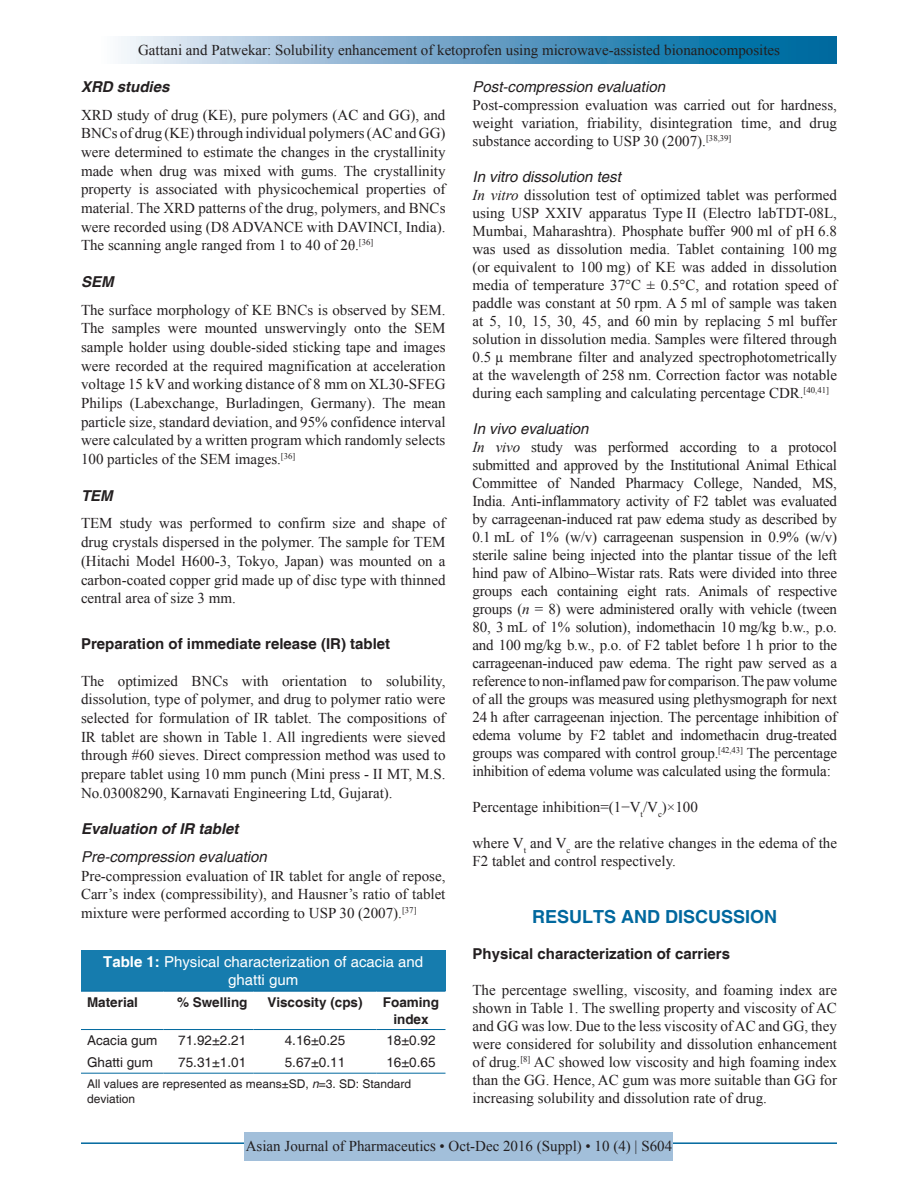
<style>
.page{position:relative;width:918px;height:1188px;background:#fff}
.page>*{position:absolute;margin:0;border:0;box-sizing:border-box;transform-origin:0 0}
.t1{font:700 18px "Helvetica";color:#00689e}
.TX{font:15px/18px "Times New Roman";color:#231f20;text-align:justify}
.t2{font:italic 15px "Helvetica";color:#231f20}
.H2_No_Above_Space{font:700 15px "Helvetica";color:#231f20}
.TT{font:15px/18px "Helvetica";color:#fff;text-align:center}
.t3{font:italic 700 15px "Helvetica";color:#231f20}
.TCH{font:700 13.5px/16.5px "Helvetica";color:#231f20;text-align:center}
.TB{font:13.5px "Helvetica";color:#231f20}
.TBL{font:13.5px "Helvetica";color:#231f20}
.TFN{font:12px/15px "Helvetica";color:#231f20}
.s1{font-weight:700}
.s2{font-style:italic}
</style>
<div class="page">
<div style="left:81px;top:37px;width:756px;height:27px;background:linear-gradient(to right,#fcf4fb,#005d99)"></div>
<hr style="left:81px;top:1142px;width:756px;height:2px;background:#00689e">
<div style="left:245px;top:1132px;width:428px;height:28px;background:#a2bfda"></div>
<div style="left:81px;top:950px;width:365px;height:41px;background:#167cae"></div>
<hr style="left:81px;top:1073px;width:83px;height:1px;background:#00689e">
<hr style="left:171px;top:1073px;width:83px;height:1px;background:#00689e">
<hr style="left:261px;top:1073px;width:108px;height:1px;background:#00689e">
<hr style="left:376px;top:1073px;width:70px;height:1px;background:#00689e">
<hr style="left:81px;top:991px;width:83px;height:1px;background:#00689e">
<hr style="left:171px;top:991px;width:83px;height:1px;background:#00689e">
<hr style="left:261px;top:991px;width:108px;height:1px;background:#00689e">
<hr style="left:376px;top:991px;width:70px;height:1px;background:#00689e">
<hr style="left:81px;top:1029px;width:83px;height:1px;background:#00689e">
<hr style="left:171px;top:1029px;width:83px;height:1px;background:#00689e">
<hr style="left:261px;top:1029px;width:108px;height:1px;background:#00689e">
<hr style="left:376px;top:1029px;width:70px;height:1px;background:#00689e">
<p class="TX" style="left:138px;top:41px;width:643px">Gattani and Patwekar: Solubility enhancement of ketoprofen using microwave-assisted bionanocomposites</p>
<h3 class="t3" style="left:81px;top:77px;width:90px">XRD studies</h3>
<p class="TX" style="left:81px;top:105px;width:366px;line-height:18.8px">XRD study of drug (KE), pure polymers (AC and GG), and BNCs of drug (KE) through individual polymers (AC and GG) were determined to estimate the changes in the crystallinity made when drug was mixed with gums. The crystallinity property is associated with physicochemical properties of material. The XRD patterns of the drug, polymers, and BNCs were recorded using (D8 ADVANCE with DAVINCI, India).<br>The scanning angle ranged from 1 to 40 of 2θ.<sup>[36]</sup></p>
<h3 class="t3" style="left:81px;top:273px;width:34px">SEM</h3>
<p class="TX" style="left:81px;top:300px;width:366px;line-height:18.8px">The surface morphology of KE BNCs is observed by SEM.<br>The samples were mounted unswervingly onto the SEM sample holder using double-sided sticking tape and images were recorded at the required magnification at acceleration voltage 15 kV and working distance of 8 mm on XL30-SFEG Philips (Labexchange, Burladingen, Germany). The mean particle size, standard deviation, and 95% confidence interval were calculated by a written program which randomly selects 100 particles of the SEM images.<sup>[36]</sup></p>
<h3 class="t3" style="left:81px;top:486px;width:33px">TEM</h3>
<p class="TX" style="left:81px;top:514px;width:366px;line-height:18.8px">TEM study was performed to confirm size and shape of drug crystals dispersed in the polymer. The sample for TEM (Hitachi Model H600-3, Tokyo, Japan) was mounted on a carbon-coated copper grid made up of disc type with thinned central area of size 3 mm.</p>
<h2 class="H2_No_Above_Space" style="left:81px;top:634px;width:311px">Preparation of immediate release (IR) tablet</h2>
<p class="TX" style="left:81px;top:671px;width:366px;line-height:18.8px">The optimized BNCs with orientation to solubility, dissolution, type of polymer, and drug to polymer ratio were selected for formulation of IR tablet. The compositions of IR tablet are shown in Table 1. All ingredients were sieved through #60 sieves. Direct compression method was used to prepare tablet using 10 mm punch (Mini press - II MT, M.S.<br>No.03008290, Karnavati Engineering Ltd, Gujarat).</p>
<h3 class="t3" style="left:81px;top:820px;width:159px">Evaluation of IR tablet</h3>
<h4 class="t2" style="left:81px;top:848px;width:187px">Pre-compression evaluation</h4>
<p class="TX" style="left:81px;top:866px;width:366px;line-height:18.8px">Pre-compression evaluation of IR tablet for angle of repose, Carr’s index (compressibility), and Hausner’s ratio of tablet mixture were performed according to USP 30 (2007).<sup>[37]</sup></p>
<p class="TT" style="left:103px;top:953px;width:322px"><span class="s1">Table 1:</span> Physical characterization of acacia and ghatti gum</p>
<p class="TCH" style="left:87px;top:995px;width:53px">Material</p>
<p class="TCH" style="left:177px;top:995px;width:72px">% Swelling</p>
<p class="TCH" style="left:267px;top:995px;width:97px">Viscosity (cps)</p>
<p class="TCH" style="left:383px;top:995px;width:58px">Foaming index</p>
<p class="TB" style="left:87px;top:1033px;width:72px">Acacia gum</p>
<p class="TB" style="left:178px;top:1033px;width:69px">71.92±2.21</p>
<p class="TB" style="left:285px;top:1033px;width:62px">4.16±0.25</p>
<p class="TB" style="left:386px;top:1033px;width:51px">18±0.92</p>
<p class="TBL" style="left:87px;top:1055px;width:68px">Ghatti gum</p>
<p class="TBL" style="left:178px;top:1055px;width:69px">75.31±1.01</p>
<p class="TBL" style="left:285px;top:1055px;width:62px">5.67±0.11</p>
<p class="TBL" style="left:386px;top:1055px;width:51px">16±0.65</p>
<p class="TFN" style="left:87px;top:1077px;width:326px">All values are represented as means±SD, <span class="s2">n</span>=3. SD: Standard deviation</p>
<h4 class="t2" style="left:472px;top:78px;width:194px">Post-compression evaluation</h4>
<p class="TX" style="left:472px;top:95px;width:366px">Post-compression evaluation was carried out for hardness, weight variation, friability, disintegration time, and drug substance according to USP 30 (2007).<sup>[38,39]</sup></p>
<h4 class="t2" style="left:472px;top:168px;width:150px">In vitro dissolution test</h4>
<p class="TX" style="left:472px;top:185px;width:366px"><span class="s2">In vitro</span> dissolution test of optimized tablet was performed using USP XXIV apparatus Type II (Electro labTDT-08L, Mumbai, Maharashtra). Phosphate buffer 900 ml of pH 6.8 was used as dissolution media. Tablet containing 100 mg (or equivalent to 100 mg) of KE was added in dissolution media of temperature 37°C ± 0.5°C, and rotation speed of paddle was constant at 50 rpm. A 5 ml of sample was taken at 5, 10, 15, 30, 45, and 60 min by replacing 5 ml buffer solution in dissolution media. Samples were filtered through 0.5 µ membrane filter and analyzed spectrophotometrically at the wavelength of 258 nm. Correction factor was notable during each sampling and calculating percentage CDR.<sup>[40,41]</sup></p>
<h4 class="t2" style="left:472px;top:420px;width:117px">In vivo evaluation</h4>
<p class="TX" style="left:472px;top:437px;width:366px"><span class="s2">In vivo</span> study was performed according to a protocol submitted and approved by the Institutional Animal Ethical Committee of Nanded Pharmacy College, Nanded, MS, India. Anti-inflammatory activity of F2 tablet was evaluated by carrageenan-induced rat paw edema study as described by 0.1 mL of 1% (w/v) carrageenan suspension in 0.9% (w/v) sterile saline being injected into the plantar tissue of the left hind paw of Albino–Wistar rats. Rats were divided into three groups each containing eight rats. Animals of respective groups (<span class="s2">n</span> = 8) were administered orally with vehicle (tween 80, 3 mL of 1% solution), indomethacin 10 mg/kg b.w., p.o. and 100 mg/kg b.w., p.o. of F2 tablet before 1 h prior to the carrageenan-induced paw edema. The right paw served as a reference to non-inflamed paw for comparison. The paw volume of all the groups was measured using plethysmograph for next 24 h after carrageenan injection. The percentage inhibition of edema volume by F2 tablet and indomethacin drug-treated groups was compared with control group.<sup>[42,43]</sup> The percentage inhibition of edema volume was calculated using the formula:</p>
<p class="TX" style="left:473px;top:797px;width:227px">Percentage inhibition=(1−V<sub>t</sub>/V<sub>c</sub>)×100</p>
<p class="TX" style="left:473px;top:833px;width:366px">where V<sub>t</sub> and V<sub>c</sub> are the relative changes in the edema of the<br>F2 tablet and control respectively.</p>
<h1 class="t1" style="left:532px;top:906px;width:247px">RESULTS AND DISCUSSION</h1>
<p class="H2_No_Above_Space" style="left:473px;top:944px;width:259px">Physical characterization of carriers</p>
<p class="TX" style="left:473px;top:980px;width:366px">The percentage swelling, viscosity, and foaming index are shown in Table 1. The swelling property and viscosity of AC and GG was low. Due to the less viscosity of AC and GG, they were considered for solubility and dissolution enhancement of drug.<sup>[8]</sup> AC showed low viscosity and high foaming index than the GG. Hence, AC gum was more suitable than GG for increasing solubility and dissolution rate of drug.</p>
<p class="TX" style="left:246px;top:1137px;width:428px">Asian Journal of Pharmaceutics • Oct-Dec 2016 (Suppl) • 10 (4) | S604</p>
</div>
